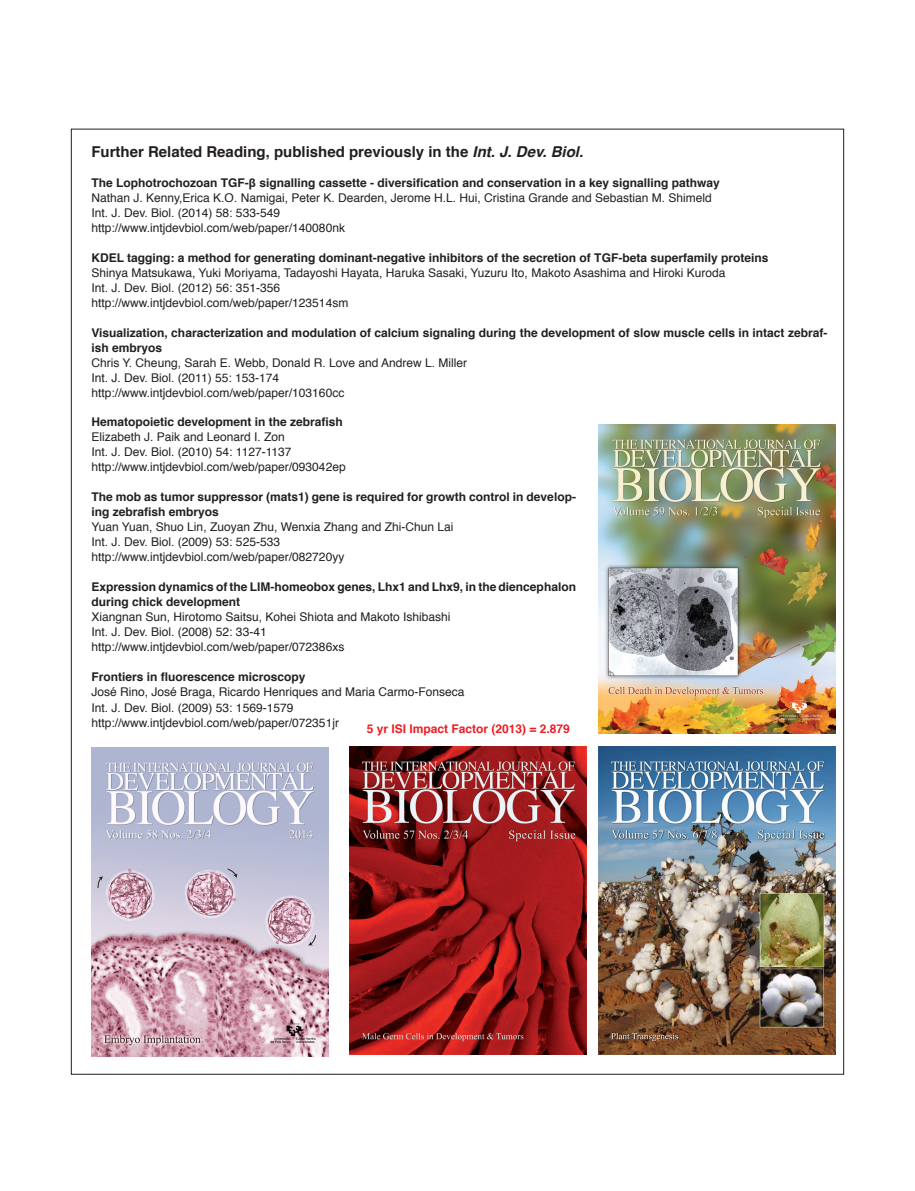
<style>
.page{position:relative;width:915px;height:1191px;background:#fff}
.page>*{position:absolute;margin:0;border:0;box-sizing:border-box;transform-origin:0 0}
._0-TitleSmall-2{font:700 15px "Helvetica";color:#231f20}
._0-RelatedArticles{font:12px "Helvetica";color:#231f20}
._0-RelatedArticles-2{font:700 12px/15px "Helvetica";color:#231f20}
._0-TitleSmall-2-2{font:700 12px "Helvetica";color:#ee1d23}
.s1{font-style:italic}
</style>
<div class="page">
<img style="left:91px;top:748px;width:237px;height:308px">
<img style="left:350px;top:746px;width:236px;height:308px">
<img style="left:598px;top:746px;width:237px;height:308px">
<img style="left:598px;top:425px;width:237px;height:308px">
<p class="_0-TitleSmall-2" style="left:91px;top:140px;width:493px">Further Related Reading, published previously in the <span class="s1">Int. J. Dev. Biol.</span></p>
<p class="_0-RelatedArticles-2" style="left:91px;top:176px;width:630px">The Lophotrochozoan TGF-β signalling cassette - diversification and conservation in a key signalling pathway</p>
<p class="_0-RelatedArticles" style="left:91px;top:189px;width:622px">Nathan J. Kenny,Erica K.O. Namigai, Peter K. Dearden, Jerome H.L. Hui, Cristina Grande and Sebastian M. Shimeld</p>
<p class="_0-RelatedArticles" style="left:91px;top:204px;width:190px">Int. J. Dev. Biol. (2014) 58: 533-549</p>
<p class="_0-RelatedArticles" style="left:91px;top:219px;width:255px">http://www.intjdevbiol.com/web/paper/140080nk</p>
<p class="_0-RelatedArticles-2" style="left:91px;top:251px;width:678px">KDEL tagging: a method for generating dominant-negative inhibitors of the secretion of TGF-beta superfamily proteins</p>
<p class="_0-RelatedArticles" style="left:91px;top:264px;width:635px">Shinya Matsukawa, Yuki Moriyama, Tadayoshi Hayata, Haruka Sasaki, Yuzuru Ito, Makoto Asashima and Hiroki Kuroda</p>
<p class="_0-RelatedArticles" style="left:91px;top:279px;width:190px">Int. J. Dev. Biol. (2012) 56: 351-356</p>
<p class="_0-RelatedArticles" style="left:91px;top:294px;width:258px">http://www.intjdevbiol.com/web/paper/123514sm</p>
<p class="_0-RelatedArticles-2" style="left:91px;top:326px;width:737px">Visualization, characterization and modulation of calcium signaling during the development of slow muscle cells in intact zebraf&shy;ish embryos</p>
<p class="_0-RelatedArticles" style="left:91px;top:354px;width:377px">Chris Y. Cheung, Sarah E. Webb, Donald R. Love and Andrew L. Miller</p>
<p class="_0-RelatedArticles" style="left:91px;top:369px;width:189px">Int. J. Dev. Biol. (2011) 55: 153-174</p>
<p class="_0-RelatedArticles" style="left:91px;top:384px;width:254px">http://www.intjdevbiol.com/web/paper/103160cc</p>
<p class="_0-RelatedArticles-2" style="left:91px;top:415px;width:253px">Hematopoietic development in the zebrafish</p>
<p class="_0-RelatedArticles" style="left:91px;top:428px;width:195px">Elizabeth J. Paik and Leonard I. Zon</p>
<p class="_0-RelatedArticles" style="left:91px;top:443px;width:202px">Int. J. Dev. Biol. (2010) 54: 1127-1137</p>
<p class="_0-RelatedArticles" style="left:91px;top:458px;width:256px">http://www.intjdevbiol.com/web/paper/093042ep</p>
<p class="_0-RelatedArticles-2" style="left:91px;top:490px;width:486px">The mob as tumor suppressor (mats1) gene is required for growth control in develop&shy;ing zebrafish embryos</p>
<p class="_0-RelatedArticles" style="left:91px;top:518px;width:363px">Yuan Yuan, Shuo Lin, Zuoyan Zhu, Wenxia Zhang and Zhi-Chun Lai</p>
<p class="_0-RelatedArticles" style="left:91px;top:533px;width:190px">Int. J. Dev. Biol. (2009) 53: 525-533</p>
<p class="_0-RelatedArticles" style="left:91px;top:548px;width:254px">http://www.intjdevbiol.com/web/paper/082720yy</p>
<p class="_0-RelatedArticles-2" style="left:91px;top:580px;width:486px">Expression dynamics of the LIM-homeobox genes, Lhx1 and Lhx9, in the diencephalon during chick development</p>
<p class="_0-RelatedArticles" style="left:91px;top:608px;width:360px">Xiangnan Sun, Hirotomo Saitsu, Kohei Shiota and Makoto Ishibashi</p>
<p class="_0-RelatedArticles" style="left:91px;top:623px;width:177px">Int. J. Dev. Biol. (2008) 52: 33-41</p>
<p class="_0-RelatedArticles" style="left:91px;top:638px;width:254px">http://www.intjdevbiol.com/web/paper/072386xs</p>
<p class="_0-RelatedArticles-2" style="left:91px;top:670px;width:216px">Frontiers in fluorescence microscopy</p>
<p class="_0-RelatedArticles" style="left:91px;top:683px;width:374px">José Rino, José Braga, Ricardo Henriques and Maria Carmo-Fonseca</p>
<p class="_0-RelatedArticles" style="left:91px;top:698px;width:203px">Int. J. Dev. Biol. (2009) 53: 1569-1579</p>
<p class="_0-RelatedArticles" style="left:91px;top:713px;width:249px">http://www.intjdevbiol.com/web/paper/072351jr</p>
<p class="_0-TitleSmall-2-2" style="left:366px;top:718px;width:205px">5 yr ISI Impact Factor (2013) = 2.879</p>
</div>
